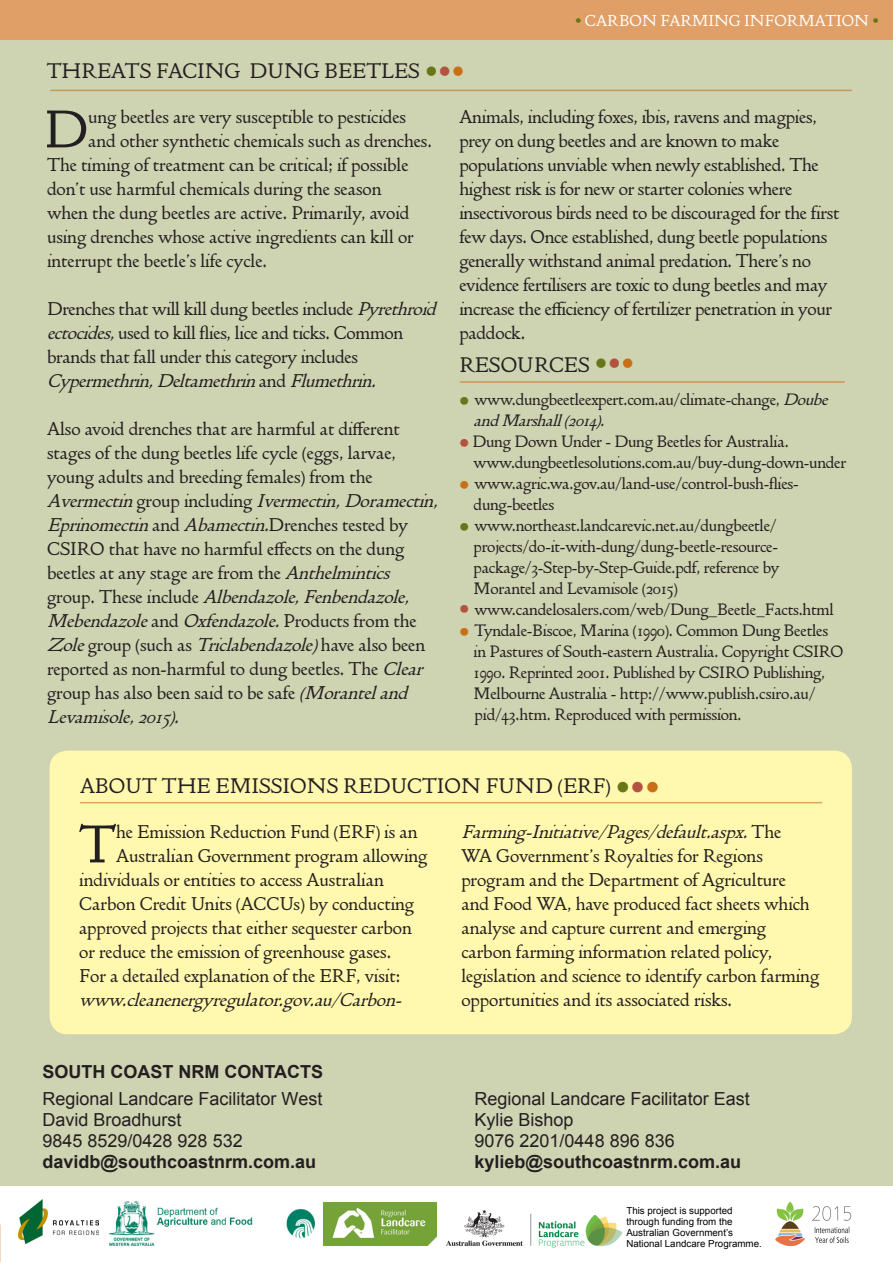
<style>
.page{position:relative;width:893px;height:1263px;background:#fff}
.page>*{position:absolute;margin:0;border:0;box-sizing:border-box;transform-origin:0 0}
.t1{font:60.15px "Doves Type";color:#231f20}
.t2{font:24px "Doves Type";color:#231f20}
.t3{font:21px/24px "Doves Type";color:#231f20}
.t4{font:italic 21px "Doves Type";color:#231f20}
.t5{font:18.75px "Doves Type";letter-spacing:-.01em;color:#231f20}
.t6{font:italic 18.75px "Doves Type";color:#231f20}
.t7{font:18px "Arial";color:#231f20}
.t8{font:700 18px "Arial";color:#231f20}
.t9{font:18px "Doves Type";color:#fff}
.t10{font:9.75px/10.9px "Arial";color:#000}
.s1{font-style:italic}
.s2{color:#677717}
.s3{font-size:30px;color:#677717}
.s4{font-size:30px;color:#b45240}
.s5{font-size:30px;color:#ca6e17}
</style>
<div class="page">
<div style="left:0;top:29px;width:893px;height:1156px;background:#ced3b1"></div>
<img style="left:19px;top:1199px;width:79px;height:44px">
<img style="left:775px;top:1201px;width:77px;height:45px">
<img style="left:324px;top:1202px;width:112px;height:43px">
<img style="left:109px;top:1202px;width:206px;height:43px">
<img style="left:446px;top:1210px;width:177px;height:38px">
<div style="left:0;top:0;width:893px;height:40px;background:#df9f67"></div>
<hr style="left:50px;top:90px;width:802px;height:1px;background:#ca6e17">
<div style="left:50px;top:750px;width:802px;height:284px;background:#fff8ae;border-radius:18px"></div>
<hr style="left:460px;top:381px;width:385px;height:2px;background:#ca6e17">
<hr style="left:80px;top:802px;width:742px;height:1px;background:#ca6e17">
<p class="t2" style="left:47px;top:58px;width:375px">THREATS FACING DUNG BEETLES</p>
<p class="t1" style="left:44px;top:98px;width:46px">D</p>
<p class="t3" style="left:88px;top:106px;width:319px">ung beetles are very susceptible to pesticides</p>
<p class="t3" style="left:88px;top:130px;width:345px">and other synthetic chemicals such as drenches.</p>
<p class="t3" style="left:47px;top:154px;width:363px">The timing of treatment can be critical; if possible</p>
<p class="t3" style="left:47px;top:178px;width:336px">don't use harmful chemicals during the season</p>
<p class="t3" style="left:47px;top:202px;width:364px">when the dung beetles are active. Primarily, avoid</p>
<p class="t3" style="left:47px;top:226px;width:368px">using drenches whose active ingredients can kill or</p>
<p class="t3" style="left:47px;top:250px;width:221px">interrupt the beetle’s life cycle.</p>
<p class="t3" style="left:47px;top:298px;width:396px">Drenches that will kill dung beetles include <span class="s1">Pyrethroid ectocides,</span>used to kill flies, lice and ticks. Common brands that fall under this category includes <span class="s1">Cypermethrin,Deltamethrin</span>a n d <span class="s1">Flumethrin.</span></p>
<p class="t3" style="left:47px;top:418px;width:398px">Also avoid drenches that are harmful at different stages of the dung beetles life cycle (eggs, larvae, young adults and breeding females) from the <span class="s1">Avermectin</span>g r o u p i n c l u d i n g <span class="s1">Ivermectin,Doramectin, Eprinomectin</span>a n d <span class="s1">Abamectin.</span>D r e n c h e s t e s t e d b y CSIRO that have no harmful effects on the dung beetles at any stage are from the <span class="s1">Anthelmintics<br></span>g r o u p . T h e s e i n c l u d e <span class="s1">Albendazole,Fenbendazole, Mebendazole</span>a n d <span class="s1">Oxfendazole.</span>P r o d u c t s fr o m t h e <span class="s1">Zole</span>g r o u p ( s u c h a s <span class="s1">Triclabendazole)</span>h av e a l s o b e e n reported as non-harmful to dung beetles. The <span class="s1">Clear </span>group has also been said to be safe <span class="s1">(Moranteland Levamisole,2015).</span></p>
<p class="t9" style="left:575px;top:11px;width:305px"><span class="s2">•</span> CARBON FARMING INFORMATION <span class="s2">•</span></p>
<p class="t3" style="left:459px;top:106px;width:381px">Animals, including foxes, ibis, ravens and magpies, prey on dung beetles and are known to make populations unviable when newly established. The highest risk is for new or starter colonies where insectivorous birds need to be discouraged for the first few days. Once established, dung beetle populations generally withstand animal predation. There’s no evidence fertilisers are toxic to dung beetles and may increase the efficiency of fertilizer penetration in your paddock.</p>
<p class="t2" style="left:459px;top:353px;width:132px">RESOURCES</p>
<p class="t5" style="left:459px;top:390px;width:375px"><span class="s3">•</span> www.dungbeetleexpert.com.au/climate-change, <span class="s1">Doube</span></p>
<p class="t6" style="left:474px;top:411px;width:138px">andMarshall(2014).</p>
<p class="t5" style="left:459px;top:432px;width:331px"><span class="s4">•</span> Dung Down Under - Dung Beetles for Australia.</p>
<p class="t5" style="left:474px;top:453px;width:374px">www.dungbeetlesolutions.com.au/buy-dung-down-under</p>
<p class="t5" style="left:459px;top:474px;width:341px"><span class="s5">•</span> www.agric.wa.gov.au/land-use/control-bush-flies-</p>
<p class="t5" style="left:474px;top:495px;width:82px">dung-beetles</p>
<p class="t5" style="left:459px;top:516px;width:319px"><span class="s3">•</span> www.northeast.landcarevic.net.au/dungbeetle/</p>
<p class="t5" style="left:474px;top:537px;width:306px">projects/do-it-with-dung/dung-beetle-resource-</p>
<p class="t5" style="left:474px;top:558px;width:307px">package/3-Step-by-Step-Guide.pdf, reference by</p>
<p class="t5" style="left:474px;top:579px;width:205px">Morantel and Levamisole (2015)</p>
<p class="t5" style="left:459px;top:600px;width:376px"><span class="s4">•</span> www.candelosalers.com/web/Dung_Beetle_Facts.html</p>
<p class="t5" style="left:459px;top:621px;width:370px"><span class="s5">•</span> Tyndale-Biscoe, Marina (1990). Common Dung Beetles</p>
<p class="t5" style="left:474px;top:642px;width:371px">in Pastures of South-eastern Australia. Copyright CSIRO</p>
<p class="t5" style="left:474px;top:663px;width:353px">1990. Reprinted 2001. Published by CSIRO Publishing,</p>
<p class="t5" style="left:474px;top:684px;width:343px">Melbourne Australia - http://www.publish.csiro.au/</p>
<p class="t5" style="left:474px;top:705px;width:269px">pid/43.htm. Reproduced with permission.</p>
<p class="t2" style="left:80px;top:773px;width:532px">ABOUT THE EMISSIONS REDUCTION FUND (ERF)</p>
<p class="t1" style="left:79px;top:813px;width:39px">T</p>
<p class="t3" style="left:116px;top:820px;width:303px">he Emission Reduction Fund (ERF) is an</p>
<p class="t3" style="left:116px;top:844px;width:313px">Australian Government program allowing</p>
<p class="t3" style="left:79px;top:868px;width:306px">individuals or entities to access Australian</p>
<p class="t3" style="left:79px;top:892px;width:336px">Carbon Credit Units (ACCUs) by conducting</p>
<p class="t3" style="left:79px;top:916px;width:334px">approved projects that either sequester carbon</p>
<p class="t3" style="left:79px;top:940px;width:313px">or reduce the emission of greenhouse gases.</p>
<p class="t3" style="left:79px;top:964px;width:322px">For a detailed explanation of the ERF, visit:</p>
<p class="t4" style="left:79px;top:989px;width:330px">www.cleanenergyregulator.gov.au/Carbon-</p>
<p class="t3" style="left:461px;top:820px;width:359px"><span class="s1">Farming-Initiative/Pages/default.aspx.</span>T h e<br>WA Government’s Royalties for Regions program and the Department of Agriculture<br>and Food WA, have produced fact sheets which analyse and capture current and emerging carbon farming information related policy, legislation and science to identify carbon farming opportunities and its associated risks.</p>
<p class="t8" style="left:43px;top:1059px;width:282px">SOUTH COAST NRM CONTACTS</p>
<p class="t7" style="left:43px;top:1086px;width:281px">Regional Landcare Facilitator West</p>
<p class="t7" style="left:475px;top:1086px;width:277px">Regional Landcare Facilitator East</p>
<p class="t7" style="left:43px;top:1107px;width:141px">David Broadhurst</p>
<p class="t7" style="left:475px;top:1107px;width:101px">Kylie Bishop</p>
<p class="t7" style="left:43px;top:1128px;width:202px">9845 8529/0428 928 532</p>
<p class="t7" style="left:475px;top:1128px;width:202px">9076 2201/0448 896 836</p>
<p class="t8" style="left:43px;top:1150px;width:275px">davidb@southcoastnrm.com.au</p>
<p class="t8" style="left:475px;top:1150px;width:268px">kylieb@southcoastnrm.com.au</p>
<p class="t10" style="left:626px;top:1205px;width:137px">This project is supported through funding from the<br>Australian Government’s<br>National Landcare Programme.</p>
</div>
